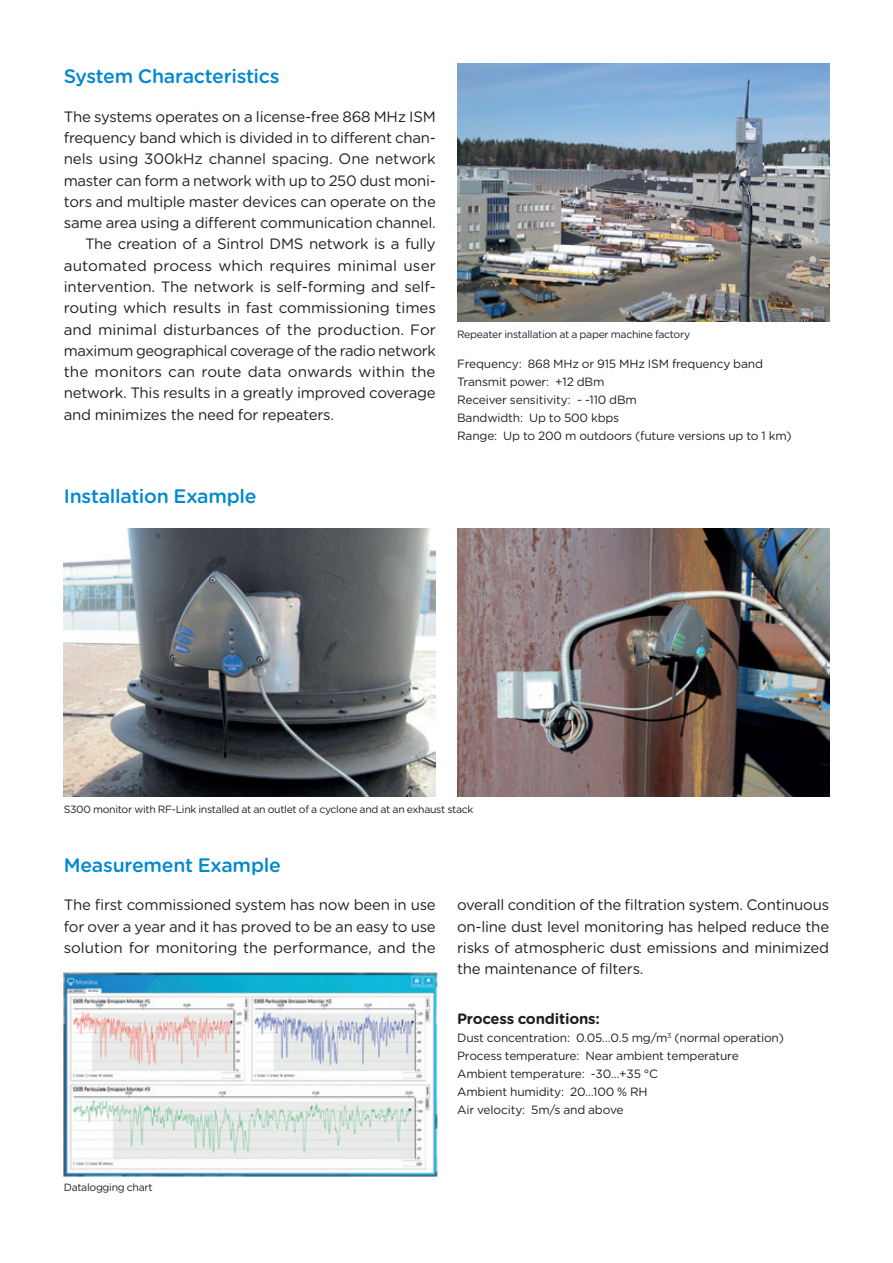
<style>
.page{position:relative;width:893px;height:1263px;background:#fff}
.page>*{position:absolute;margin:0;border:0;box-sizing:border-box;transform-origin:0 0}
.O4{font:500 19.5px "Gotham Rounded";letter-spacing:-.015em;color:#0089cf}
.L_ensi{font:15px/21.3px "Gotham Rounded";letter-spacing:-.015em;color:#231f20;text-align:justify}
.L{font:15px/21.3px "Gotham Rounded";letter-spacing:-.015em;color:#231f20;text-align:justify}
.vo{font:700 15px "Gotham Rounded";letter-spacing:-.015em;color:#231f20}
.L_ensi-2{font:12px "Gotham Rounded";letter-spacing:-.015em;color:#231f20}
.kuvateksti{font:10.5px "Gotham Rounded";letter-spacing:-.03em;color:#231f20}
</style>
<div class="page">
<img style="left:457px;top:64px;width:372px;height:258px">
<img style="left:64px;top:528px;width:372px;height:268px">
<img style="left:457px;top:528px;width:372px;height:268px">
<img style="left:61px;top:972px;width:377px;height:205px">
<p class="O4" style="left:64px;top:62px;width:217px">System Characteristics</p>
<p class="L_ensi" style="left:64px;top:105px;width:374px">The systems operates on a license-free 868 MHz ISM frequency band which is divided in to different chan&shy;nels using 300kHz channel spacing. One network master can form a network with up to 250 dust moni&shy;tors and multiple master devices can operate on the same area using a different communication channel.</p>
<p class="L" style="left:64px;top:233px;width:374px;text-indent:21px">The creation of a Sintrol DMS network is a fully automated process which requires minimal user intervention. The network is self-forming and self&shy;routing which results in fast commissioning times and minimal disturbances of the production. For maximum geographical coverage of the radio network the monitors can route data onwards within the network. This results in a greatly improved coverage and minimizes the need for repeaters.</p>
<p class="O4" style="left:64px;top:482px;width:194px">Installation Example</p>
<p class="kuvateksti" style="left:457px;top:327px;width:235px">Repeater installation at a paper machine factory</p>
<p class="L_ensi-2" style="left:457px;top:356px;width:307px">Frequency: 868 MHz or 915 MHz ISM frequency band</p>
<p class="L_ensi-2" style="left:457px;top:374px;width:149px">Transmit power: +12 dBm</p>
<p class="L_ensi-2" style="left:457px;top:392px;width:181px">Receiver sensitivity: ~ -110 dBm</p>
<p class="L_ensi-2" style="left:457px;top:410px;width:164px">Bandwidth: Up to 500 kbps</p>
<p class="L_ensi-2" style="left:457px;top:428px;width:336px">Range: Up to 200 m outdoors (future versions up to 1 km)</p>
<p class="kuvateksti" style="left:64px;top:802px;width:411px">S300 monitor with RF-Link installed at an outlet of a cyclone and at an exhaust stack</p>
<p class="O4" style="left:64px;top:851px;width:219px">Measurement Example</p>
<p class="L_ensi" style="left:64px;top:894px;width:374px">The first commissioned system has now been in use for over a year and it has proved to be an easy to use solution for monitoring the performance, and the</p>
<p class="L_ensi" style="left:457px;top:894px;width:374px">overall condition of the filtration system. Continuous on-line dust level monitoring has helped reduce the risks of atmospheric dust emissions and minimized the maintenance of filters.</p>
<p class="vo" style="left:457px;top:1007px;width:144px">Process conditions:</p>
<p class="L_ensi-2" style="left:457px;top:1029px;width:328px">Dust concentration: 0.05…0.5 mg/m<sup>3</sup> (normal operation)</p>
<p class="L_ensi-2" style="left:457px;top:1047px;width:283px">Process temperature: Near ambient temperature</p>
<p class="L_ensi-2" style="left:457px;top:1065px;width:203px">Ambient temperature: -30…+35 °C</p>
<p class="L_ensi-2" style="left:457px;top:1083px;width:192px">Ambient humidity: 20…100 % RH</p>
<p class="L_ensi-2" style="left:457px;top:1101px;width:168px">Air velocity: 5m/s and above</p>
<p class="kuvateksti" style="left:64px;top:1180px;width:90px">Datalogging chart</p>
</div>
